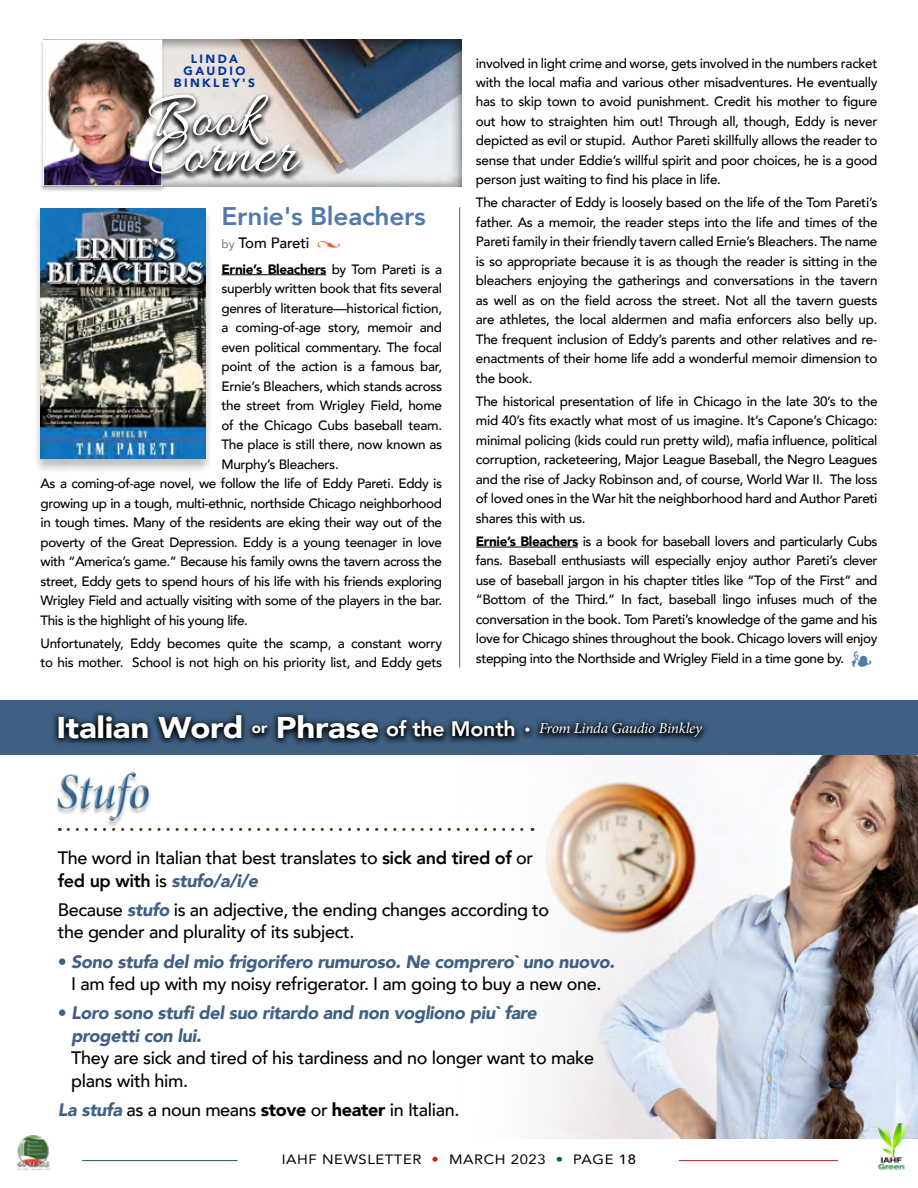
<style>
.page{position:relative;width:918px;height:1188px;background:#fff}
.page>*{position:absolute;margin:0;border:0;box-sizing:border-box;transform-origin:0 0}
.t1{font:66px "Allura";color:#fff}
.t2{font:italic 600 51px "Minion Pro";letter-spacing:-.015em;color:#3f6084;scale:.9 1}
.t3{font:800 25.5px "Avenir";letter-spacing:-.01em;color:#5279ab}
.t4{font:500 18px/22.5px "Avenir";letter-spacing:-.02em;color:#000}
.t5{font:italic 900 18px/22.5px "Avenir";letter-spacing:-.02em;color:#3f6084;text-align:center}
.t6{font:italic 15px "Minion Pro";letter-spacing:-.02em;color:#fff}
.t7{font:500 15px "Avenir";letter-spacing:-.01em;color:#000}
.t8{font:500 13.5px/19.5px "Avenir";letter-spacing:-.02em;color:#000;text-align:justify}
.t9{font:13.5px "Avenir";letter-spacing:.04em;color:#000;scale:1.1 1}
.t10{font:900 13.5px "Avenir";letter-spacing:-.02em;color:#000}
.t11{font:900 12px/12px "Avenir";letter-spacing:.2em;color:#0033a1;text-align:center}
.s1{font-size:12px;color:#808285}
.s2{font-family:"Minion Pro";font-weight:400;font-style:italic;font-size:13.5px;color:#e86731}
.s3{font-weight:500}
.s4{font-weight:900}
.s5{font-family:"Minion Pro";font-weight:700;font-size:21px;color:#5279ab}
.s6{font-family:"Avenir";font-weight:900;font-style:normal;font-size:30px}
.s7{font-family:"Avenir";font-weight:900;font-style:normal}
.s8{font-family:"Avenir";font-weight:800;font-style:normal;font-size:21px}
.s9{font-weight:700;font-style:normal}
.s10{font-weight:800}
.s11{font-weight:900;font-style:italic;color:#3f6084}
.s12{font-weight:500;font-style:normal}
.s13{font-weight:500;font-style:normal;color:#000}
.s14{color:#d71920}
.s15{color:#006c32}
</style>
<div class="page">
<hr style="left:221px;top:274px;width:105px;height:1px;background:#000">
<hr style="left:476px;top:547px;width:102px;height:1px;background:#000">
<div style="left:31px;top:31px;width:444px;height:157px;background:#000;opacity:.65"></div>
<div style="left:40px;top:40px;width:125px;height:152px;background:#000;opacity:.25"></div>
<img style="left:45px;top:42px;width:115px;height:142px">
<div style="left:43px;top:40px;width:119px;height:146px;border:1px solid #fff"></div>
<svg style="left:143px;top:93px;width:163px;height:89px;background:#a29e9d"></svg>
<hr style="left:459px;top:207px;width:1px;height:460px;background:#366b9b">
<div style="left:34px;top:208px;width:179px;height:265px;background:#000;opacity:.25"></div>
<img style="left:41px;top:209px;width:165px;height:250px">
<img style="left:532px;top:755px;width:386px;height:383px">
<div style="left:0;top:700px;width:918px;height:55px;background:#3f6084"></div>
<svg style="left:53px;top:712px;width:654px;height:33px"></svg>
<svg style="left:68px;top:828px;width:465px;height:3px"></svg>
<svg style="left:57px;top:773px;width:104px;height:56px"></svg>
<img style="left:877px;top:1124px;width:32px;height:46px">
<hr style="left:82px;top:1160px;width:155px;height:1px;background:#006c32">
<hr style="left:679px;top:1160px;width:159px;height:1px;background:#d71920">
<img style="left:16px;top:1135px;width:34px;height:36px">
<p class="t11" style="left:174px;top:53px;width:83px">LINDA<br>GAUDIO<br>BINKLEY'S</p>
<h1 class="t1" style="left:148px;top:81px;width:114px">Book</h1>
<h1 class="t1" style="left:148px;top:117px;width:150px">Corner</h1>
<h3 class="t3" style="left:221px;top:196px;width:206px">Ernie's Bleachers</h3>
<p class="t7" style="left:221px;top:229px;width:121px"><span class="s1">by</span> Tom Pareti <span class="s2">•</span></p>
<p class="t10" style="left:221px;top:257px;width:222px">Ernie’s Bleachers <span class="s3">by Tom Pareti is a</span></p>
<p class="t8" style="left:221px;top:278px;width:222px">superbly written book that fits several</p>
<p class="t8" style="left:221px;top:298px;width:222px">genres of literature—historical fiction,</p>
<p class="t8" style="left:221px;top:317px;width:222px">a coming-of-age story, memoir and</p>
<p class="t8" style="left:221px;top:337px;width:222px">even political commentary. The focal</p>
<p class="t8" style="left:221px;top:356px;width:222px">point of the action is a famous bar,</p>
<p class="t8" style="left:221px;top:376px;width:222px">Ernie’s Bleachers, which stands across</p>
<p class="t8" style="left:221px;top:395px;width:222px">the street from Wrigley Field, home</p>
<p class="t8" style="left:221px;top:415px;width:222px">of the Chicago Cubs baseball team.</p>
<p class="t8" style="left:221px;top:434px;width:222px">The place is still there, now known as</p>
<p class="t8" style="left:221px;top:454px;width:119px">Murphy’s Bleachers.</p>
<p class="t8" style="left:41px;top:473px;width:403px">As a coming-of-age novel, we follow the life of Eddy Pareti. Eddy is</p>
<p class="t8" style="left:41px;top:492px;width:403px">growing up in a tough, multi-ethnic, northside Chicago neighborhood</p>
<p class="t8" style="left:41px;top:512px;width:403px">in tough times. Many of the residents are eking their way out of the</p>
<p class="t8" style="left:41px;top:531px;width:403px">poverty of the Great Depression. Eddy is a young teenager in love</p>
<p class="t8" style="left:41px;top:551px;width:403px">with “America’s game.” Because his family owns the tavern across the</p>
<p class="t8" style="left:41px;top:570px;width:403px">street, Eddy gets to spend hours of his life with his friends exploring</p>
<p class="t8" style="left:41px;top:590px;width:403px">Wrigley Field and actually visiting with some of the players in the bar.</p>
<p class="t8" style="left:41px;top:609px;width:209px">This is the highlight of his young life.</p>
<p class="t8" style="left:41px;top:632px;width:403px">Unfortunately, Eddy becomes quite the scamp, a constant worry to his mother. School is not high on his priority list, and Eddy gets</p>
<p class="t8" style="left:476px;top:52px;width:403px">involved in light crime and worse, gets involved in the numbers racket with the local mafia and various other misadventures. He eventually has to skip town to avoid punishment. Credit his mother to figure out how to straighten him out! Through all, though, Eddy is never depicted as evil or stupid. Author Pareti skillfully allows the reader to sense that under Eddie’s willful spirit and poor choices, he is a good person just waiting to find his place in life.</p>
<p class="t8" style="left:476px;top:192px;width:403px">The character of Eddy is loosely based on the life of the Tom Pareti’s father. As a memoir, the reader steps into the life and times of the Pareti family in their friendly tavern called Ernie’s Bleachers. The name is so appropriate because it is as though the reader is sitting in the bleachers enjoying the gatherings and conversations in the tavern as well as on the field across the street. Not all the tavern guests are athletes, the local aldermen and mafia enforcers also belly up.<br>The frequent inclusion of Eddy’s parents and other relatives and re&shy;enactments of their home life add a wonderful memoir dimension to the book.</p>
<p class="t8" style="left:476px;top:391px;width:403px">The historical presentation of life in Chicago in the late 30’s to the mid 40’s fits exactly what most of us imagine. It’s Capone’s Chicago: minimal policing (kids could run pretty wild), mafia influence, political corruption, racketeering, Major League Baseball, the Negro Leagues and the rise of Jacky Robinson and, of course, World War II. The loss of loved ones in the War hit the neighborhood hard and Author Pareti shares this with us.</p>
<p class="t8" style="left:476px;top:531px;width:403px"><span class="s4">Ernie’s Bleachers</span> is a book for baseball lovers and particularly Cubs fans. Baseball enthusiasts will especially enjoy author Pareti’s clever use of baseball jargon in his chapter titles like “Top of the First” and “Bottom of the Third.” In fact, baseball lingo infuses much of the conversation in the book. Tom Pareti’s knowledge of the game and his love for Chicago shines throughout the book. Chicago lovers will enjoy stepping into the Northside and Wrigley Field in a time gone by. <span class="s5">❧</span></p>
<p class="t6" style="left:57px;top:718px;width:647px"><span class="s6">Italian Word</span> <span class="s7">or</span> <span class="s6">Phrase</span> <span class="s8">of the Month</span> <span class="s9">•</span> From Linda Gaudio Binkley</p>
<h2 class="t2" style="left:56px;top:756px;width:106px">Stufo</h2>
<h3 class="t4" style="left:58px;top:846px;width:477px">The word in Italian that best translates to <span class="s10">sick and tired of</span> or <span class="s10">fed up with</span> is <span class="s11">stufo/a/i/e</span></h3>
<h3 class="t4" style="left:58px;top:898px;width:493px">Because <span class="s11">stufo</span> is an adjective, the ending changes according to the gender and plurality of its subject.</h3>
<h3 class="t5" style="left:58px;top:950px;width:558px"><span class="s12">•</span> Sono stufa del mio frigorifero rumuroso. Ne comprero` uno nuovo.<br><span class="s13">I am fed up with my noisy refrigerator. I am going to buy a new one.</span></h3>
<h3 class="t5" style="left:71px;top:1002px;width:467px;text-align:left;text-indent:-14px"><span class="s12">•</span> Loro sono stufi del suo ritardo and non vogliono piu` fare progetti con lui.</h3>
<h3 class="t4" style="left:71px;top:1046px;width:524px">They are sick and tired of his tardiness and no longer want to make plans with him.</h3>
<h3 class="t4" style="left:58px;top:1098px;width:403px"><span class="s11">La stufa</span> as a noun means <span class="s4">stove</span> or <span class="s4">heater</span> in Italian.</h3>
<p class="t9" style="left:282px;top:1149px;width:324px">IAHF NEWSLETTER <span class="s14">•</span> MARCH 2023 <span class="s15">•</span> PAGE <span class="s3">18</span></p>
</div>
